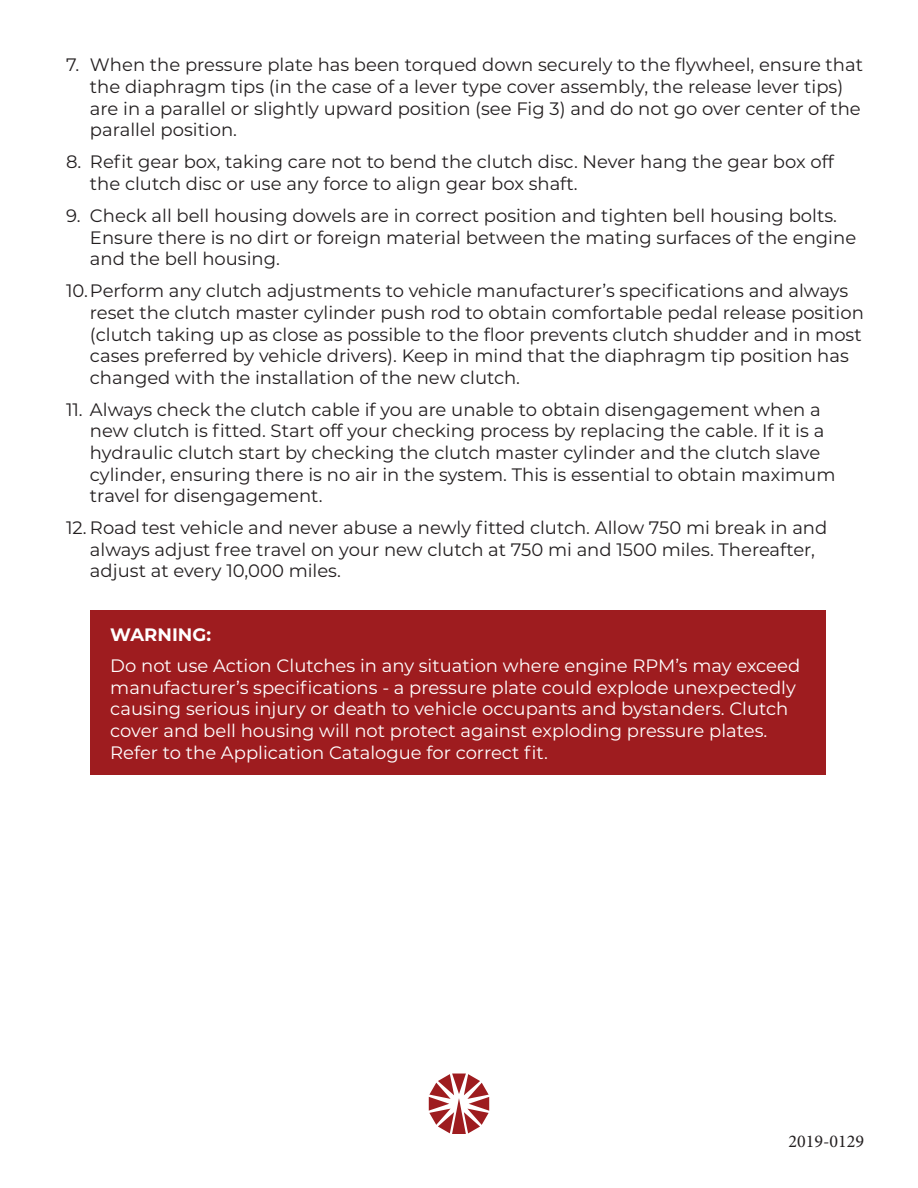
<style>
.page{position:relative;width:918px;height:1188px;background:#fff}
.page>*{position:absolute;margin:0;border:0;box-sizing:border-box;transform-origin:0 0}
.t1{font:18px/21.6px "Montserrat";color:#231f20}
.t2{font:18px/21.6px "Montserrat";color:#fff}
.t3{font:18px "Minion Pro";color:#231f20}
.t4{font:700 18px "Montserrat";color:#fff}
</style>
<div class="page">
<div style="left:91px;top:610px;width:735px;height:166px;background:#9e1c1f"></div>
<svg style="left:429px;top:1074px;width:60px;height:60px"></svg>
<p class="t1" style="left:90px;top:54px;width:775px;text-indent:-24px">7. When the pressure plate has been torqued down securely to the flywheel, ensure that the diaphragm tips (in the case of a lever type cover assembly, the release lever tips) are in a parallel or slightly upward position (see Fig 3) and do not go over center of the parallel position.</p>
<p class="t1" style="left:90px;top:150px;width:745px;text-indent:-24px">8. Refit gear box, taking care not to bend the clutch disc. Never hang the gear box off the clutch disc or use any force to align gear box shaft.</p>
<p class="t1" style="left:90px;top:204px;width:768px;text-indent:-24px">9. Check all bell housing dowels are in correct position and tighten bell housing bolts.<br>Ensure there is no dirt or foreign material between the mating surfaces of the engine and the bell housing.</p>
<p class="t1" style="left:90px;top:279px;width:775px;text-indent:-24px">10.Perform any clutch adjustments to vehicle manufacturer’s specifications and always reset the clutch master cylinder push rod to obtain comfortable pedal release position (clutch taking up as close as possible to the floor prevents clutch shudder and in most cases preferred by vehicle drivers). Keep in mind that the diaphragm tip position has changed with the installation of the new clutch.</p>
<p class="t1" style="left:90px;top:398px;width:747px;text-indent:-24px">11. Always check the clutch cable if you are unable to obtain disengagement when a new clutch is fitted. Start off your checking process by replacing the cable. If it is a hydraulic clutch start by checking the clutch master cylinder and the clutch slave cylinder, ensuring there is no air in the system. This is essential to obtain maximum travel for disengagement.</p>
<p class="t1" style="left:90px;top:516px;width:739px;text-indent:-24px">12. Road test vehicle and never abuse a newly fitted clutch. Allow 750 mi break in and always adjust free travel on your new clutch at 750 mi and 1500 miles. Thereafter, adjust at every 10,000 miles.</p>
<p class="t4" style="left:110px;top:621px;width:102px">WARNING:</p>
<p class="t2" style="left:110px;top:654px;width:692px">Do not use Action Clutches in any situation where engine RPM’s may exceed manufacturer’s specifications - a pressure plate could explode unexpectedly causing serious injury or death to vehicle occupants and bystanders. Clutch cover and bell housing will not protect against exploding pressure plates.<br>Refer to the Application Catalogue for correct fit.</p>
<p class="t3" style="left:788px;top:1129px;width:77px">2019-0129</p>
</div>
